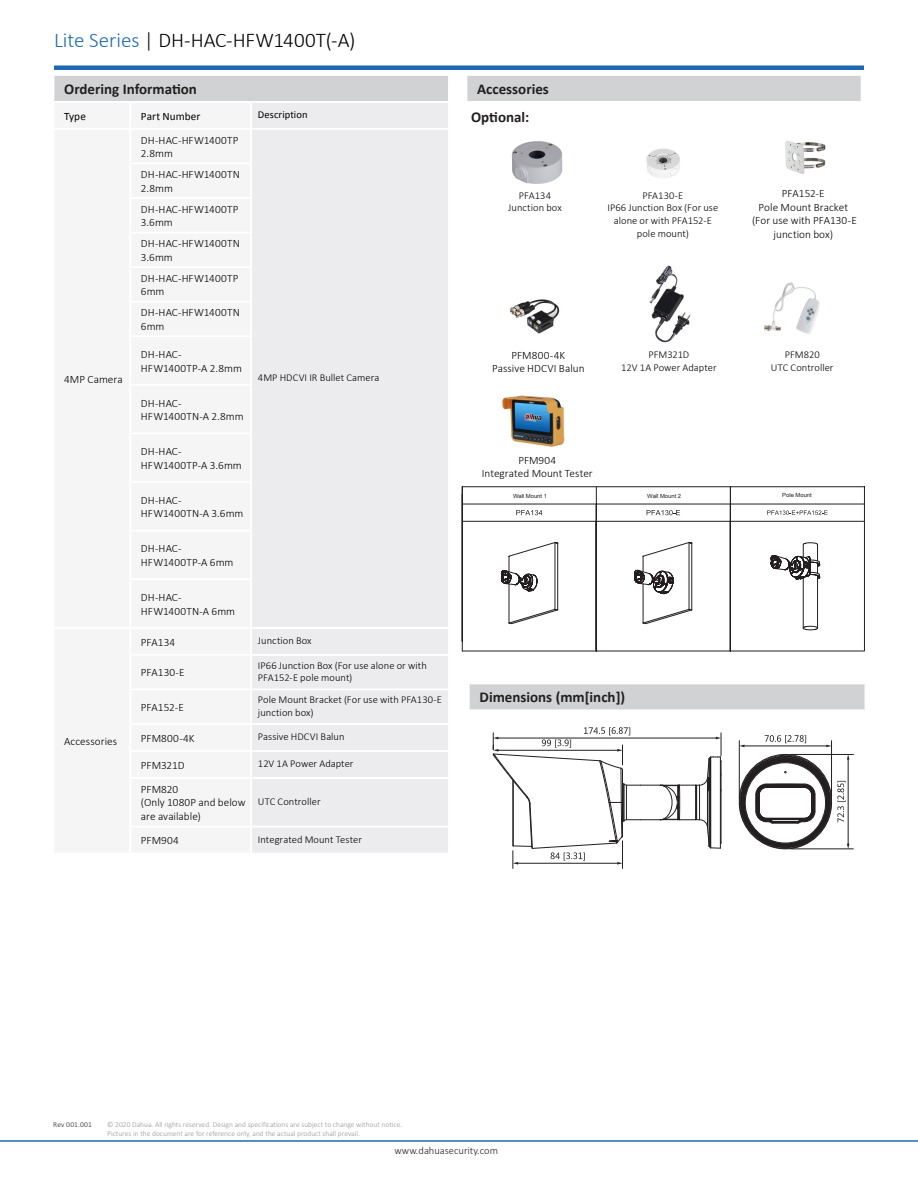
<style>
.page{position:relative;width:918px;height:1188px;background:#fff}
.page>*{position:absolute;margin:0;border:0;box-sizing:border-box;transform-origin:0 0}
.t1{font:300 21px "Calibri";color:#000}
.t2{font:700 15px "Calibri";color:#231f20}
.表格内标题{font:300 11.25px/13.5px "Calibri";letter-spacing:.005em;color:#000}
.表格正文{font:300 11.25px/13.5px "Calibri";letter-spacing:.005em;color:#000;text-align:center}
.表格内标题-2{font:11.25px "Calibri";color:#000}
.表格正文-2{font:300 10.5px/12.6px "Calibri";letter-spacing:.005em;color:#000}
.t3{font:300 10.5px "Calibri";color:#231f20}
.表格正文-3{font:10.5px "Calibri";letter-spacing:.01em;color:#000}
.t4{font:300 7.5px "Calibri";color:#939598}
.t5{font:300 7.5px "Calibri";letter-spacing:.015em;color:#231f20}
.t6{font:5.7px "Arial";color:#231f20}
.s1{color:#1e69b4}
.s2{color:#1b1513}
</style>
<div class="page">
<hr style="left:0;top:1140px;width:918px;height:2px;background:#1e69b4">
<div style="left:469px;top:683px;width:396px;height:27px;background:#d1d2d4"></div>
<hr style="left:468px;top:682px;width:398px;height:2px;background:#fff">
<hr style="left:468px;top:709px;width:398px;height:2px;background:#fff">
<hr style="left:468px;top:684px;width:2px;height:25px;background:#fff">
<svg style="left:493px;top:727px;width:229px;height:141px"></svg>
<hr style="left:791px;top:754px;width:62px;height:1px;background:#231f20">
<hr style="left:791px;top:849px;width:62px;height:1px;background:#231f20">
<svg style="left:738px;top:735px;width:111px;height:114px"></svg>
<div style="left:53px;top:75px;width:396px;height:27px;background:#d1d2d4"></div>
<div style="left:252px;top:103px;width:196px;height:750px;background:#ececee"></div>
<hr style="left:251px;top:128px;width:199px;height:2px;background:#fff">
<hr style="left:52px;top:74px;width:78px;height:2px;background:#fff">
<hr style="left:130px;top:74px;width:121px;height:2px;background:#fff">
<hr style="left:251px;top:74px;width:199px;height:2px;background:#fff">
<hr style="left:251px;top:627px;width:199px;height:2px;background:#fff">
<hr style="left:251px;top:654px;width:199px;height:2px;background:#fff">
<hr style="left:251px;top:688px;width:199px;height:2px;background:#fff">
<hr style="left:251px;top:723px;width:199px;height:2px;background:#fff">
<hr style="left:251px;top:750px;width:199px;height:2px;background:#fff">
<hr style="left:251px;top:777px;width:199px;height:2px;background:#fff">
<hr style="left:251px;top:826px;width:199px;height:2px;background:#fff">
<hr style="left:52px;top:76px;width:2px;height:25px;background:#fff">
<hr style="left:448px;top:76px;width:2px;height:25px;background:#fff">
<hr style="left:52px;top:101px;width:78px;height:2px;background:#fff">
<hr style="left:130px;top:101px;width:121px;height:2px;background:#fff">
<hr style="left:251px;top:101px;width:199px;height:2px;background:#fff">
<div style="left:54px;top:65px;width:810px;height:5px;background:#1e69b4"></div>
<img style="left:646px;top:148px;width:34px;height:30px">
<img style="left:785px;top:140px;width:41px;height:34px">
<div style="left:466px;top:75px;width:396px;height:27px;background:#d1d2d4"></div>
<hr style="left:465px;top:74px;width:398px;height:2px;background:#fff">
<hr style="left:465px;top:101px;width:398px;height:2px;background:#fff">
<hr style="left:465px;top:76px;width:2px;height:25px;background:#fff">
<hr style="left:861px;top:76px;width:2px;height:25px;background:#fff">
<img style="left:511px;top:141px;width:52px;height:43px">
<img style="left:509px;top:299px;width:51px;height:35px">
<img style="left:649px;top:265px;width:42px;height:78px">
<img style="left:764px;top:282px;width:56px;height:52px">
<img style="left:502px;top:395px;width:63px;height:52px">
<hr style="left:462px;top:651px;width:268px;height:1px;background:#231f20">
<svg style="left:462px;top:486px;width:403px;height:165px"></svg>
<svg style="left:500px;top:486px;width:328px;height:165px"></svg>
<p class="t1" style="left:54px;top:27px;width:303px"><span class="s1">Lite Series</span> <span class="s2">|</span> DH-HAC-HFW1400T(-A)</p>
<p class="t2" style="left:64px;top:79px;width:134px">Ordering Information</p>
<p class="表格内标题-2" style="left:64px;top:109px;width:23px">Type</p>
<p class="表格内标题-2" style="left:141px;top:109px;width:61px">Part Number</p>
<p class="表格正文-3" style="left:258px;top:108px;width:51px">Description</p>
<p class="表格内标题" style="left:64px;top:372px;width:60px">4MP Camera</p>
<p class="表格内标题" style="left:64px;top:734px;width:54px">Accessories</p>
<p class="表格内标题" style="left:141px;top:133px;width:99px">DH-HAC-HFW1400TP<br>2.8mm</p>
<p class="表格内标题" style="left:141px;top:168px;width:100px">DH-HAC-HFW1400TN<br>2.8mm</p>
<p class="表格内标题" style="left:141px;top:202px;width:99px">DH-HAC-HFW1400TP<br>3.6mm</p>
<p class="表格内标题" style="left:141px;top:237px;width:100px">DH-HAC-HFW1400TN<br>3.6mm</p>
<p class="表格内标题" style="left:141px;top:271px;width:99px">DH-HAC-HFW1400TP<br>6mm</p>
<p class="表格内标题" style="left:141px;top:306px;width:100px">DH-HAC-HFW1400TN<br>6mm</p>
<p class="表格内标题" style="left:141px;top:347px;width:103px">DH-HAC-<br>HFW1400TP-A 2.8mm</p>
<p class="表格内标题" style="left:141px;top:396px;width:104px">DH-HAC-<br>HFW1400TN-A 2.8mm</p>
<p class="表格内标题" style="left:141px;top:445px;width:102px">DH-HAC-<br>HFW1400TP-A 3.6mm</p>
<p class="表格内标题" style="left:141px;top:493px;width:104px">DH-HAC-<br>HFW1400TN-A 3.6mm</p>
<p class="表格内标题" style="left:141px;top:542px;width:94px">DH-HAC-<br>HFW1400TP-A 6mm</p>
<p class="表格内标题" style="left:141px;top:590px;width:96px">DH-HAC-<br>HFW1400TN-A 6mm</p>
<p class="表格正文-2" style="left:258px;top:371px;width:123px">4MP HDCVI IR Bullet Camera</p>
<p class="表格内标题" style="left:141px;top:635px;width:36px">PFA134</p>
<p class="表格正文-2" style="left:258px;top:634px;width:55px">Junction Box</p>
<p class="表格内标题" style="left:141px;top:666px;width:45px">PFA130-E</p>
<p class="表格正文-2" style="left:258px;top:659px;width:170px">IP66 Junction Box (For use alone or with<br>PFA152-E pole mount)</p>
<p class="表格内标题" style="left:141px;top:700px;width:44px">PFA152-E</p>
<p class="表格正文-2" style="left:258px;top:693px;width:186px">Pole Mount Bracket (For use with PFA130-E junction box)</p>
<p class="表格内标题" style="left:141px;top:731px;width:55px">PFM800-4K</p>
<p class="表格正文-2" style="left:258px;top:730px;width:88px">Passive HDCVI Balun</p>
<p class="表格内标题" style="left:141px;top:758px;width:45px">PFM321D</p>
<p class="表格正文-2" style="left:258px;top:757px;width:97px">12V 1A Power Adapter</p>
<p class="表格内标题" style="left:141px;top:782px;width:39px">PFM820</p>
<p class="表格内标题" style="left:141px;top:796px;width:106px">(Only 1080P and below are available)</p>
<p class="表格正文-2" style="left:258px;top:795px;width:64px">UTC Controller</p>
<p class="表格内标题" style="left:141px;top:834px;width:39px">PFM904</p>
<p class="表格正文-2" style="left:258px;top:833px;width:106px">Integrated Mount Tester</p>
<p class="t2" style="left:477px;top:79px;width:73px">Accessories</p>
<p class="t2" style="left:471px;top:107px;width:60px">Optional:</p>
<p class="表格正文-2" style="left:519px;top:189px;width:34px">PFA134</p>
<p class="表格正文-2" style="left:508px;top:201px;width:55px">Junction box</p>
<p class="表格正文-2" style="left:642px;top:189px;width:43px">PFA130-E</p>
<p class="表格正文-2" style="left:607px;top:201px;width:112px;text-align:center">IP66 Junction Box (For use alone or with PFA152-E pole mount)</p>
<p class="表格正文" style="left:782px;top:187px;width:44px">PFA152-E</p>
<p class="表格正文" style="left:759px;top:200px;width:91px">Pole Mount Bracket</p>
<p class="表格正文" style="left:752px;top:214px;width:106px">(For use with PFA130-E junction box)</p>
<p class="表格正文" style="left:512px;top:348px;width:55px">PFM800-4K</p>
<p class="表格正文" style="left:492px;top:361px;width:94px">Passive HDCVI Balun</p>
<p class="表格正文-2" style="left:648px;top:348px;width:42px">PFM321D</p>
<p class="表格正文-2" style="left:621px;top:361px;width:97px">12V 1A Power Adapter</p>
<p class="表格正文-2" style="left:785px;top:348px;width:36px">PFM820</p>
<p class="表格正文-2" style="left:771px;top:361px;width:64px">UTC Controller</p>
<p class="表格正文" style="left:518px;top:453px;width:39px">PFM904</p>
<p class="表格正文" style="left:482px;top:467px;width:112px">Integrated Mount Tester</p>
<p class="t6" style="left:513px;top:492px;width:35px">Wall Mount 1</p>
<p class="t6" style="left:647px;top:492px;width:35px">Wall Mount 2</p>
<p class="t6" style="left:782px;top:492px;width:31px">Pole Mount</p>
<p class="t2" style="left:480px;top:688px;width:147px">Dimensions (mm[inch])</p>
<p class="t5" style="left:53px;top:1120px;width:40px">Rev 001.001</p>
<p class="t4" style="left:107px;top:1120px;width:296px">© 2020 Dahua. All rights reserved. Design and specifications are subject to change without notice.</p>
<p class="t4" style="left:107px;top:1129px;width:254px">Pictures in the document are for reference only, and the actual product shall prevail.</p>
<p class="t3" style="left:395px;top:1144px;width:105px">www.dahuasecurity.com</p>
</div>
